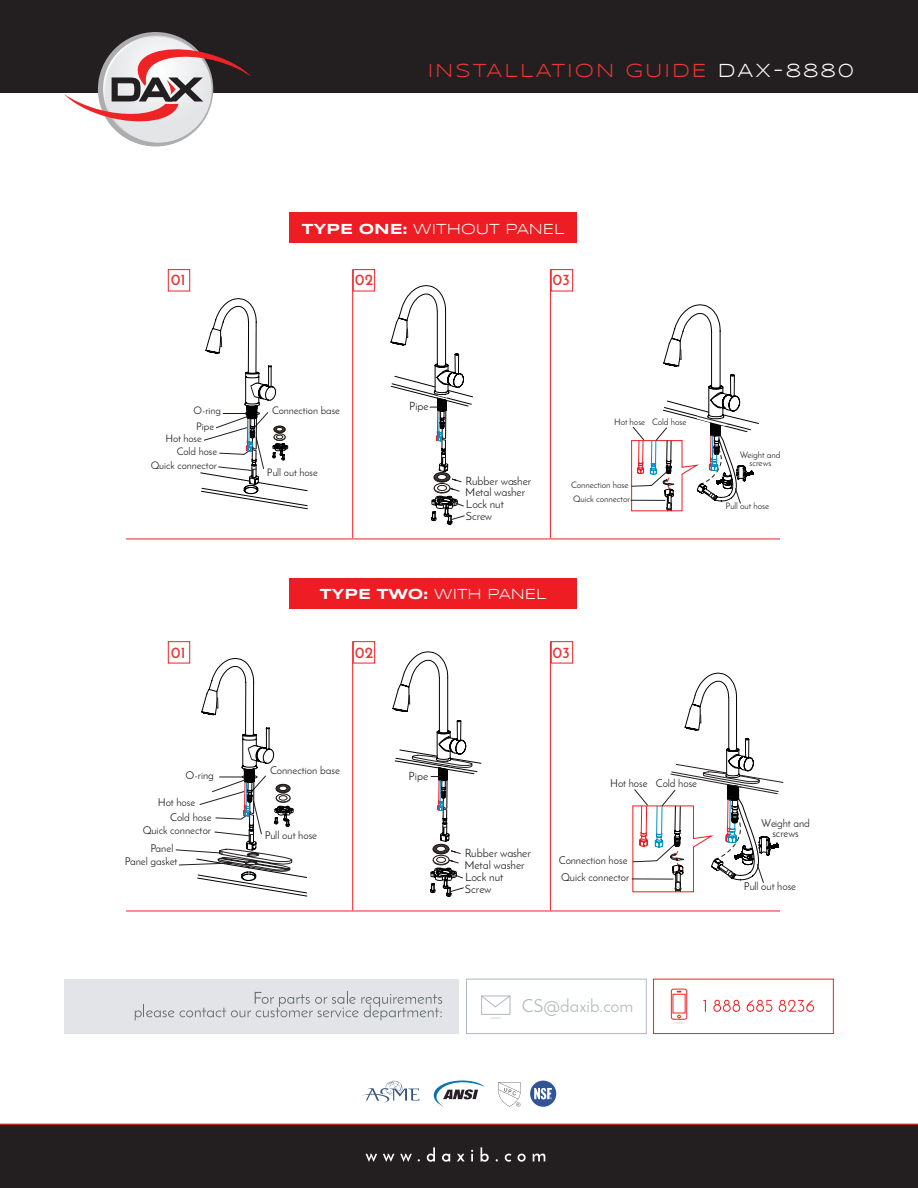
<style>
.page{position:relative;width:918px;height:1188px;background:#fff}
.page>*{position:absolute;margin:0;border:0;box-sizing:border-box;transform-origin:0 0}
.t1{font:19.5px "Syncopate";letter-spacing:.1em;color:#ee3434}
.t2{font:18px "Josefin Sans";color:#b3b9bf}
.t3{font:700 15.6px "Josefin Sans";color:#ee3434}
.t4{font:15px "Syncopate";color:#fff}
.t5{font:11.4px/12px "Josefin Sans";color:#231f20}
.t6{font:10.95px/9.9px "Josefin Sans";color:#231f20;text-align:center}
.t7{font:10.8px/13px "Josefin Sans";color:#231f20}
.t8{font:10.35px/15.6px "Josefin Sans";color:#231f20}
.t9{font:8.85px/8.1px "Josefin Sans";color:#231f20;text-align:center}
.s1{color:#fff}
.s2{font-weight:700}
</style>
<div class="page">
<div style="left:0;top:1124px;width:918px;height:64px;background:#231f20"></div>
<hr style="left:0;top:1124px;width:918px;height:1px;background:#ee2325">
<svg style="left:196px;top:1124px;width:526px;height:38px"></svg>
<svg style="left:498px;top:1082px;width:23px;height:25px"></svg>
<svg style="left:530px;top:1081px;width:26px;height:26px"></svg>
<svg style="left:433px;top:1080px;width:52px;height:27px"></svg>
<svg style="left:362px;top:1081px;width:58px;height:22px"></svg>
<div style="left:0;top:0;width:918px;height:116px;background:#231f20"></div>
<div style="left:0;top:93px;width:918px;height:65px;background:#fff"></div>
<svg style="left:64px;top:36px;width:187px;height:107px"></svg>
<div style="left:353px;top:269px;width:22px;height:22px;border:1px solid #ee2325"></div>
<div style="left:551px;top:269px;width:22px;height:22px;border:1px solid #ee2325"></div>
<div style="left:168px;top:269px;width:22px;height:22px;border:1px solid #ee2325"></div>
<hr style="left:126px;top:539px;width:654px;height:1px;background:#ee2027">
<hr style="left:352px;top:269px;width:1px;height:269px;background:#ee2027">
<hr style="left:550px;top:269px;width:1px;height:269px;background:#ee2027">
<svg style="left:200px;top:298px;width:108px;height:211px"></svg>
<div style="left:434px;top:473px;width:16px;height:9px;background:#3e3a39;border-radius:50%"></div>
<div style="left:434px;top:472px;width:16px;height:10px;border:1px solid #221915;border-radius:50%"></div>
<div style="left:437px;top:474px;width:9px;height:6px;background:#fff;border-radius:50%"></div>
<div style="left:437px;top:474px;width:10px;height:6px;border:1px solid #221915;border-radius:50%"></div>
<svg style="left:431px;top:479px;width:34px;height:45px"></svg>
<svg style="left:390px;top:285px;width:83px;height:187px"></svg>
<svg style="left:630px;top:304px;width:129px;height:207px"></svg>
<div style="left:289px;top:212px;width:288px;height:31px;background:#ee1d23"></div>
<div style="left:353px;top:641px;width:22px;height:22px;border:1px solid #ee2325"></div>
<div style="left:551px;top:641px;width:22px;height:22px;border:1px solid #ee2325"></div>
<div style="left:168px;top:641px;width:22px;height:22px;border:1px solid #ee2325"></div>
<hr style="left:126px;top:911px;width:654px;height:1px;background:#ee2027">
<hr style="left:352px;top:641px;width:1px;height:269px;background:#ee2027">
<hr style="left:550px;top:641px;width:1px;height:269px;background:#ee2027">
<div style="left:289px;top:578px;width:288px;height:31px;background:#ee1d23"></div>
<svg style="left:175px;top:658px;width:132px;height:239px"></svg>
<svg style="left:433px;top:844px;width:16px;height:9px"></svg>
<div style="left:433px;top:844px;width:16px;height:10px;border:1px solid #221915;border-radius:50%"></div>
<div style="left:436px;top:846px;width:10px;height:5px;background:#fff;border-radius:50%"></div>
<div style="left:436px;top:846px;width:10px;height:6px;border:1px solid #221915;border-radius:50%"></div>
<svg style="left:430px;top:850px;width:34px;height:46px"></svg>
<svg style="left:392px;top:651px;width:89px;height:191px"></svg>
<svg style="left:631px;top:673px;width:153px;height:219px"></svg>
<div style="left:64px;top:979px;width:395px;height:55px;background:#e2e4e7"></div>
<div style="left:653px;top:979px;width:181px;height:55px;border:1px solid #ee2325"></div>
<div style="left:466px;top:979px;width:181px;height:55px;border:1px solid #b3b9bf"></div>
<svg style="left:135px;top:991px;width:307px;height:29px"></svg>
<svg style="left:703px;top:1000px;width:3px;height:12px"></svg>
<svg style="left:713px;top:1000px;width:27px;height:12px"></svg>
<svg style="left:747px;top:1000px;width:25px;height:12px"></svg>
<svg style="left:779px;top:1000px;width:35px;height:12px"></svg>
<svg style="left:671px;top:988px;width:17px;height:36px"></svg>
<svg style="left:481px;top:995px;width:30px;height:24px"></svg>
<p class="t1" style="left:428px;top:60px;width:428px">INSTALLATION GUIDE <span class="s1">DAX-8880</span></p>
<p class="t4" style="left:302px;top:220px;width:264px"><span class="s2">TYPE ONE:</span> WITHOUT PANEL</p>
<p class="t3" style="left:171px;top:270px;width:16px">01</p>
<p class="t3" style="left:355px;top:270px;width:20px">02</p>
<p class="t3" style="left:553px;top:270px;width:19px">03</p>
<p class="t8" style="left:193px;top:403px;width:29px">O-ring<br>Pipe</p>
<p class="t8" style="left:177px;top:432px;width:42px;line-height:12.8px;text-indent:-12px">Hot hose<br>Cold hose</p>
<p class="t8" style="left:151px;top:457px;width:68px">Quick connector</p>
<p class="t8" style="left:272px;top:402px;width:69px">Connection base</p>
<p class="t8" style="left:267px;top:465px;width:52px">Pull out hose</p>
<p class="t5" style="left:409px;top:400px;width:21px">Pipe</p>
<p class="t5" style="left:465px;top:474px;width:68px">Rubber washer<br>Metal washer<br>Lock nut</p>
<p class="t5" style="left:466px;top:510px;width:28px">Screw</p>
<p class="t9" style="left:614px;top:418px;width:74px">Hot hose Cold hose</p>
<p class="t9" style="left:571px;top:478px;width:60px;line-height:14.1px;text-align:left">Connection hose<br>Quick connector</p>
<p class="t4" style="left:320px;top:586px;width:229px"><span class="s2">TYPE TWO:</span> WITH PANEL</p>
<p class="t3" style="left:171px;top:642px;width:16px">01</p>
<p class="t3" style="left:355px;top:642px;width:20px">02</p>
<p class="t3" style="left:553px;top:642px;width:19px">03</p>
<p class="t9" style="left:740px;top:451px;width:42px">Weight and screws</p>
<p class="t9" style="left:726px;top:502px;width:45px">Pull out hose</p>
<p class="t7" style="left:186px;top:768px;width:30px">O-ring</p>
<p class="t7" style="left:158px;top:796px;width:39px">Hot hose</p>
<p class="t7" style="left:170px;top:810px;width:43px">Cold hose</p>
<p class="t7" style="left:143px;top:824px;width:70px">Quick connector</p>
<p class="t7" style="left:125px;top:842px;width:54px;text-indent:26px">Panel<br>Panel gasket</p>
<p class="t7" style="left:270px;top:764px;width:71px">Connection base</p>
<p class="t7" style="left:265px;top:828px;width:54px">Pull out hose</p>
<p class="t5" style="left:409px;top:770px;width:21px">Pipe</p>
<p class="t5" style="left:464px;top:847px;width:68px">Rubber washer<br>Metal washer<br>Lock nut</p>
<p class="t5" style="left:465px;top:883px;width:28px">Screw</p>
<p class="t6" style="left:610px;top:778px;width:88px">Hot hose Cold hose</p>
<p class="t6" style="left:559px;top:851px;width:72px;line-height:17.1px;text-align:left">Connection hose<br>Quick connector</p>
<h2 class="t2" style="left:522px;top:995px;width:113px">CS@daxib.com</h2>
<p class="t6" style="left:761px;top:818px;width:50px">Weight and screws</p>
<p class="t6" style="left:744px;top:881px;width:54px">Pull out hose</p>
</div>
